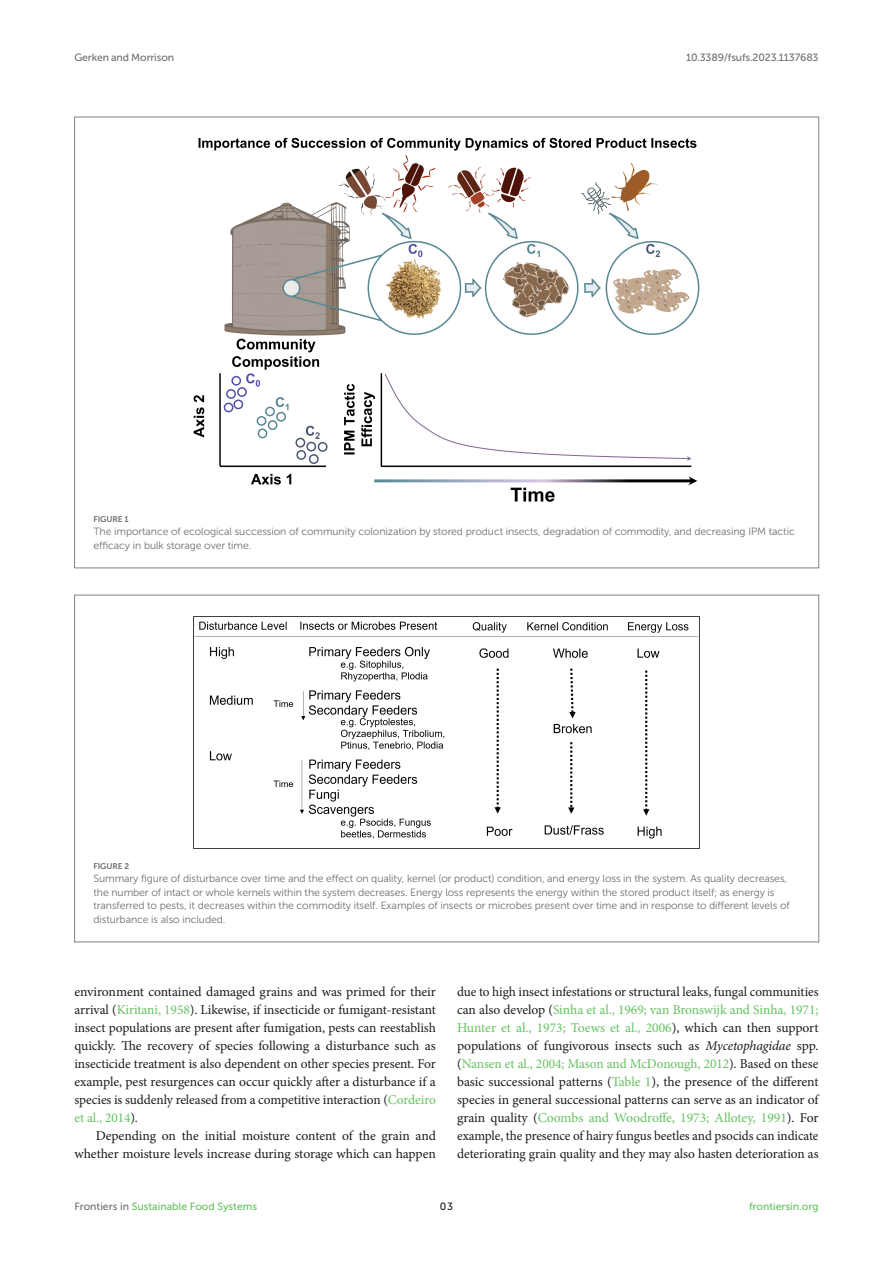
<style>
.page{position:relative;width:893px;height:1263px;background:#fff}
.page>*{position:absolute;margin:0;border:0;box-sizing:border-box;transform-origin:0 0}
.TEXT{font:13.5px/18px "Minion Pro";letter-spacing:-.005em;color:#1b1c1b;text-align:justify}
.FIG_LEG{font:10.5px/13.5px "Museo Sans 300";letter-spacing:-.01em;color:#706f70}
.t1{font:10.5px "Museo Sans 500";color:#65c161}
.t2{font:10.5px "Museo Sans 500";letter-spacing:-.015em;color:#706f70}
.t3{font:10.5px "Museo Sans 500";color:#1b1c1b}
.FIG_HD{font:8.25px "Museo Sans 700";letter-spacing:-.01em;color:#706f70}
.s1{color:#65c161}
.s2{font-style:italic}
.s3{color:#706f70}
</style>
<div class="page">
<img style="left:193px;top:137px;width:507px;height:365px">
<img style="left:193px;top:616px;width:507px;height:233px">
<p class="t2" style="left:74px;top:51px;width:101px">Gerken and Morrison</p>
<p class="t2" style="left:686px;top:51px;width:134px">10.3389/fsufs.2023.1137683</p>
<p class="FIG_HD" style="left:94px;top:514px;width:37px">FIGURE 1</p>
<p class="FIG_LEG" style="left:94px;top:525px;width:703px">The importance of ecological succession of community colonization by stored product insects, degradation of commodity, and decreasing IPM tactic efficacy in bulk storage over time.</p>
<p class="FIG_HD" style="left:94px;top:861px;width:37px">FIGURE 2</p>
<p class="FIG_LEG" style="left:94px;top:872px;width:698px">Summary figure of disturbance over time and the effect on quality, kernel (or product) condition, and energy loss in the system. As quality decreases, the number of intact or whole kernels within the system decreases. Energy loss represents the energy within the stored product itself; as energy is transferred to pests, it decreases within the commodity itself. Examples of insects or microbes present over time and in response to different levels of disturbance is also included.</p>
<p class="TEXT" style="left:74px;top:983px;width:363px">environment contained damaged grains and was primed for their arrival (<span class="s1">Kiritani, 1958</span>). Likewise, if insecticide or fumigant-resistant insect populations are present after fumigation, pests can reestablish quickly. The recovery of species following a disturbance such as insecticide treatment is also dependent on other species present. For example, pest resurgences can occur quickly after a disturbance if a species is suddenly released from a competitive interaction (<span class="s1">Cordeiro et al., 2014</span>).</p>
<p class="TEXT" style="left:74px;top:1127px;width:363px;text-align:right">Depending on the initial moisture content of the grain and whether moisture levels increase during storage which can happen</p>
<p class="TEXT" style="left:457px;top:983px;width:363px">due to high insect infestations or structural leaks, fungal communities can also develop (<span class="s1">Sinha et al., 1969; van Bronswijk and Sinha, 1971; Hunter et al., 1973; Toews et al., 2006</span>), which can then support populations of fungivorous insects such as <span class="s2">Mycetophagidae</span> spp. (<span class="s1">Nansen et al., 2004; Mason and McDonough, 2012</span>). Based on these basic successional patterns (<span class="s1">Table 1</span>), the presence of the different species in general successional patterns can serve as an indicator of grain quality (<span class="s1">Coombs and Woodroffe, 1973; Allotey, 1991</span>). For example, the presence of hairy fungus beetles and psocids can indicate deteriorating grain quality and they may also hasten deterioration as</p>
<p class="t1" style="left:74px;top:1200px;width:184px"><span class="s3">Frontiers in</span> Sustainable Food Systems</p>
<p class="t3" style="left:440px;top:1200px;width:15px">03</p>
<p class="t1" style="left:749px;top:1200px;width:71px">frontiersin.org</p>
</div>
